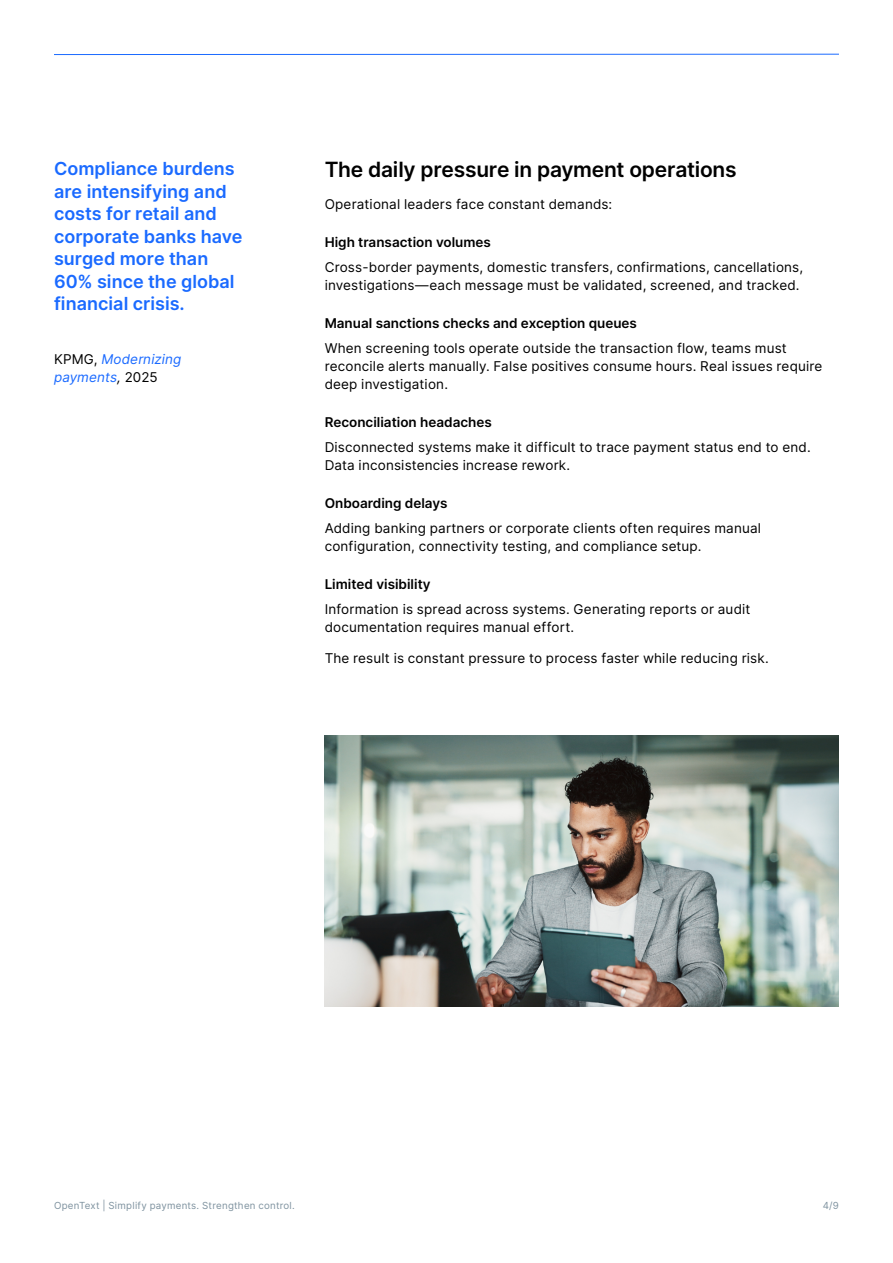
<style>
.page{position:relative;width:893px;height:1263px;background:#fff}
.page>*{position:absolute;margin:0;border:0;box-sizing:border-box;transform-origin:0 0}
.H2_Heading{font:600 21px "Inter";letter-spacing:-.01em;color:#000}
.Pull_Quote{font:600 18px/22.5px "Inter";color:#1a6aff}
.Body{font:13.5px/18px "Inter";letter-spacing:.015em;color:#000}
.H4_Heading{font:600 13.5px "Inter";color:#000}
.Body-2{font:italic 13.5px/18px "Inter";letter-spacing:.01em;color:#1a6aff}
.t1{font:9.75px "Inter";letter-spacing:.025em;color:#7e929f}
.s1{font-style:normal;color:#000}
.s2{color:#000}
</style>
<div class="page">
<hr style="left:54px;top:54px;width:785px;height:1px;background:#1a6aff">
<img style="left:325px;top:735px;width:514px;height:271px">
<p class="Pull_Quote" style="left:54px;top:157px;width:190px">Compliance burdens are intensifying and costs for retail and corporate banks have surged more than<br>60% since the global financial crisis.</p>
<p class="Body-2" style="left:54px;top:350px;width:129px"><span class="s1">KPMG,</span> Modernizing payments<span class="s2">,</span> <span class="s1">2025</span></p>
<h2 class="H2_Heading" style="left:325px;top:154px;width:413px">The daily pressure in payment operations</h2>
<p class="Body" style="left:325px;top:195px;width:289px">Operational leaders face constant demands:</p>
<h4 class="H4_Heading" style="left:325px;top:232px;width:168px">High transaction volumes</h4>
<p class="Body" style="left:325px;top:258px;width:480px">Cross-border payments, domestic transfers, confirmations, cancellations, investigations—each message must be validated, screened, and tracked.</p>
<h4 class="H4_Heading" style="left:325px;top:313px;width:314px">Manual sanctions checks and exception queues</h4>
<p class="Body" style="left:325px;top:339px;width:499px">When screening tools operate outside the transaction flow, teams must reconcile alerts manually. False positives consume hours. Real issues require deep investigation.</p>
<h4 class="H4_Heading" style="left:325px;top:412px;width:169px">Reconciliation headaches</h4>
<p class="Body" style="left:325px;top:438px;width:488px">Disconnected systems make it difficult to trace payment status end to end.<br>Data inconsistencies increase rework.</p>
<h4 class="H4_Heading" style="left:325px;top:493px;width:124px">Onboarding delays</h4>
<p class="Body" style="left:325px;top:519px;width:438px">Adding banking partners or corporate clients often requires manual configuration, connectivity testing, and compliance setup.</p>
<h4 class="H4_Heading" style="left:325px;top:574px;width:107px">Limited visibility</h4>
<p class="Body" style="left:325px;top:600px;width:427px">Information is spread across systems. Generating reports or audit documentation requires manual effort.</p>
<p class="Body" style="left:325px;top:649px;width:446px">The result is constant pressure to process faster while reducing risk.</p>
<p class="t1" style="left:54px;top:1198px;width:242px">OpenText | Simplify payments. Strengthen control.</p>
<p class="t1" style="left:823px;top:1198px;width:18px">4/9</p>
</div>
